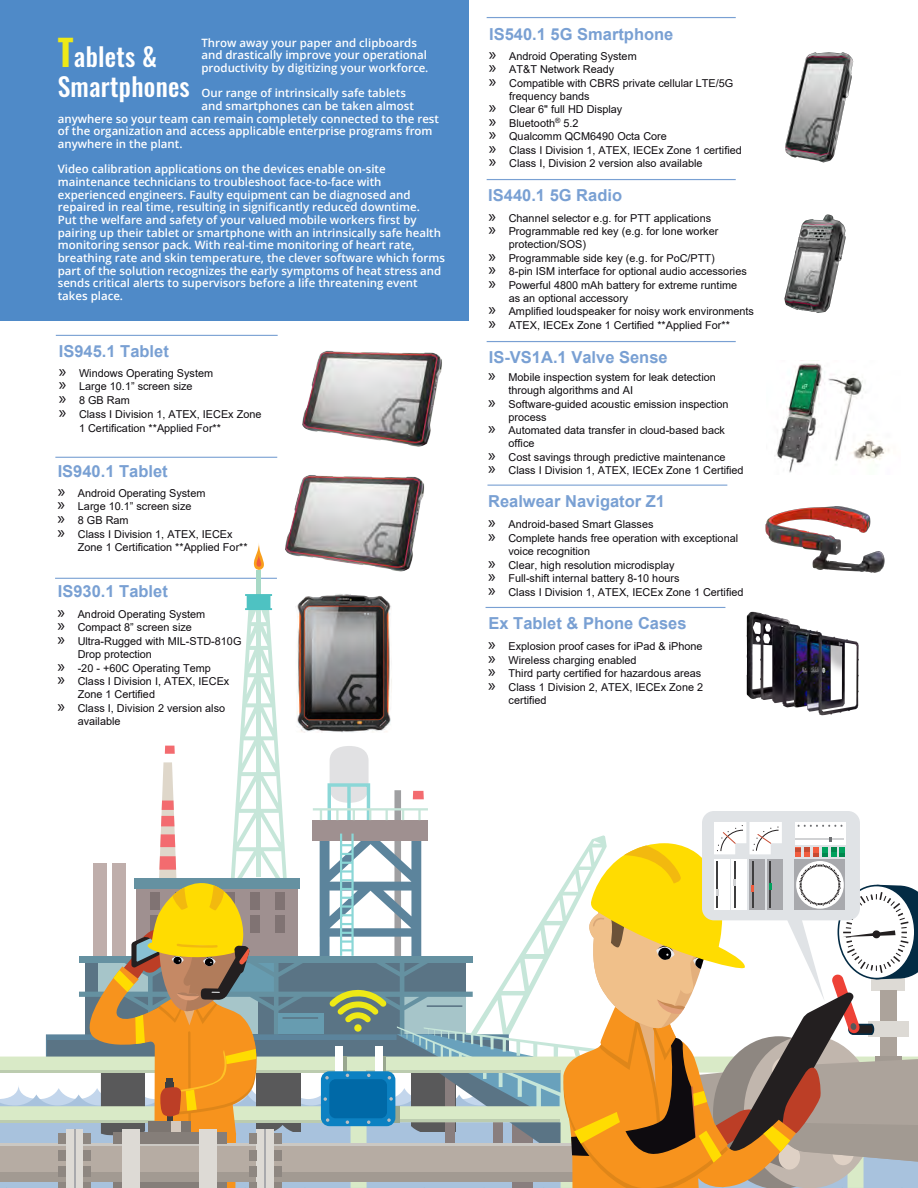
<style>
.page{position:relative;width:918px;height:1188px;background:#fff}
.page>*{position:absolute;margin:0;border:0;box-sizing:border-box;transform-origin:0 0}
.t1{font:500 25.5px "Oswald";letter-spacing:.01em;color:#fff}
.Product_Name{font:700 16.5px "Arial";color:#79a0d3}
.Product_Name-2{font:700 16.5px "Arial";color:#79a0d3}
.Category_text{font:600 11.55px/12.8px "Open Sans";color:#fff}
.t2{font:10.8px "Arial";color:#0e0b0f}
.t3{font:10.8px "Arial";color:#0e0b0f}
.s1{font-weight:600;font-size:36px;color:#eee916}
.s2{font-family:"Myriad Pro";font-size:18px}
.s3{font-style:inherit}
</style>
<div class="page">
<img style="left:252px;top:456px;width:173px;height:122px">
<hr style="left:55px;top:578px;width:222px;height:1px;background:#79a0d3">
<img style="left:774px;top:360px;width:116px;height:113px">
<div style="left:256px;top:570px;width:5px;height:307px;background:#a8d9c6"></div>
<hr style="left:56px;top:335px;width:222px;height:1px;background:#79a0d3">
<div style="left:0;top:0;width:469px;height:320px;background:#4f8ac8"></div>
<hr style="left:487px;top:485px;width:240px;height:1px;background:#79a0d3">
<svg style="left:0;top:594px;width:918px;height:594px"></svg>
<svg style="left:254px;top:543px;width:10px;height:27px"></svg>
<hr style="left:487px;top:179px;width:249px;height:1px;background:#79a0d3">
<img style="left:741px;top:609px;width:123px;height:109px">
<img style="left:723px;top:484px;width:195px;height:124px">
<img style="left:269px;top:334px;width:173px;height:144px">
<img style="left:784px;top:214px;width:62px;height:99px">
<img style="left:785px;top:52px;width:69px;height:111px">
<hr style="left:55px;top:457px;width:222px;height:1px;background:#79a0d3">
<hr style="left:487px;top:17px;width:249px;height:1px;background:#79a0d3">
<hr style="left:487px;top:341px;width:249px;height:1px;background:#79a0d3">
<p class="Category_text" style="left:201px;top:36px;width:229px">Throw away your paper and clipboards and drastically improve your operational productivity by digitizing your workforce.</p>
<p class="Category_text" style="left:201px;top:86px;width:206px">Our range of intrinsically safe tablets</p>
<p class="Category_text" style="left:201px;top:99px;width:214px">and smartphones can be taken almost</p>
<p class="Category_text" style="left:58px;top:112px;width:383px">anywhere so your team can remain completely connected to the rest</p>
<p class="Category_text" style="left:58px;top:124px;width:376px">of the organization and access applicable enterprise programs from</p>
<p class="Category_text" style="left:58px;top:137px;width:126px">anywhere in the plant.</p>
<p class="Category_text" style="left:58px;top:163px;width:364px">Video calibration applications on the devices enable on-site maintenance technicians to troubleshoot face-to-face with experienced engineers. Faulty equipment can be diagnosed and repaired in real time, resulting in significantly reduced downtime.</p>
<p class="Category_text" style="left:58px;top:213px;width:389px">Put the welfare and safety of your valued mobile workers first by pairing up their tablet or smartphone with an intrinsically safe health monitoring sensor pack. With real-time monitoring of heart rate, breathing rate and skin temperature, the clever software which forms part of the solution recognizes the early symptoms of heat stress and sends critical alerts to supervisors before a life threatening event takes place.</p>
<p class="t1" style="left:58px;top:44px;width:101px"><span class="s1">T</span>ablets &amp;</p>
<p class="t1" style="left:58px;top:74px;width:134px">Smartphones</p>
<p class="Product_Name-2" style="left:59px;top:339px;width:112px">IS945.1 Tablet</p>
<p class="t2" style="left:59px;top:365px;width:156px"><span class="s2">»</span> Windows Operating System</p>
<p class="t2" style="left:59px;top:379px;width:135px"><span class="s2">»</span> Large 10.1” screen size</p>
<p class="t2" style="left:59px;top:393px;width:73px"><span class="s2">»</span> 8 GB Ram</p>
<p class="t2" style="left:59px;top:407px;width:204px"><span class="s2">»</span> Class I Division 1, ATEX, IECEx Zone</p>
<p class="t2" style="left:79px;top:420px;width:144px">1 Certification **Applied For**</p>
<p class="Product_Name" style="left:58px;top:460px;width:112px">IS940.1 Tablet</p>
<p class="t2" style="left:58px;top:485px;width:149px"><span class="s2">»</span> <span class="s3">Android</span> Operating System</p>
<p class="t2" style="left:58px;top:499px;width:135px"><span class="s2">»</span> Large 10.1” screen size</p>
<p class="t2" style="left:58px;top:513px;width:73px"><span class="s2">»</span> 8 GB Ram</p>
<p class="t2" style="left:58px;top:527px;width:176px"><span class="s2">»</span> Class I Division 1, ATEX, IECEx</p>
<p class="t2" style="left:78px;top:540px;width:171px">Zone 1 Certification **Applied For**</p>
<p class="Product_Name-2" style="left:58px;top:580px;width:112px">IS930.1 Tablet</p>
<p class="t2" style="left:57px;top:607px;width:149px"><span class="s2">»</span> Android Operating System</p>
<p class="t2" style="left:57px;top:620px;width:136px"><span class="s2">»</span> Compact 8” screen size</p>
<p class="t2" style="left:57px;top:633px;width:186px"><span class="s2">»</span> Ultra-Rugged with MIL-STD-810G</p>
<p class="t2" style="left:78px;top:647px;width:76px">Drop protection</p>
<p class="t2" style="left:57px;top:660px;width:155px"><span class="s2">»</span> -20 - +60C Operating Temp</p>
<p class="t2" style="left:57px;top:674px;width:173px"><span class="s2">»</span> Class I Division I, ATEX, IECEx</p>
<p class="t2" style="left:78px;top:687px;width:79px">Zone 1 Certified</p>
<p class="t3" style="left:57px;top:701px;width:169px"><span class="s2">»</span> Class I, Division 2 version also</p>
<p class="t3" style="left:78px;top:714px;width:44px">available</p>
<p class="Product_Name-2" style="left:489px;top:23px;width:186px">IS5<span class="s3">4</span>0.1 <span class="s3">5G</span> Smartphone</p>
<p class="t2" style="left:489px;top:49px;width:149px"><span class="s2">»</span> Android Operating System</p>
<p class="t3" style="left:489px;top:62px;width:127px"><span class="s2">»</span> AT&amp;T Network Ready</p>
<p class="t3" style="left:489px;top:76px;width:246px"><span class="s2">»</span> Compatible with CBRS private cellular LTE/5G</p>
<p class="t3" style="left:509px;top:89px;width:82px">frequency bands</p>
<p class="t3" style="left:489px;top:102px;width:135px"><span class="s2">»</span> Clear 6" full HD Display</p>
<p class="t2" style="left:489px;top:116px;width:91px"><span class="s2">»</span> Bluetooth<sup>®</sup> 5.<span class="s3">2</span></p>
<p class="t3" style="left:489px;top:129px;width:179px"><span class="s2">»</span> Qualcomm QCM6490 Octa Core</p>
<p class="t2" style="left:489px;top:143px;width:254px"><span class="s2">»</span> Class I Division 1, ATEX, IECEx Zone 1 certified</p>
<p class="t2" style="left:489px;top:156px;width:215px"><span class="s2">»</span> Class I, Division 2 version also available</p>
<h2 class="Product_Name" style="left:488px;top:184px;width:135px"><span class="s3">I</span>S440.1 5G Radio</h2>
<p class="t3" style="left:488px;top:211px;width:224px"><span class="s2">»</span> Channel selector e.g. for PTT applications</p>
<p class="t3" style="left:488px;top:224px;width:231px"><span class="s2">»</span> Programmable red key (e.g. for lone worker</p>
<p class="t3" style="left:509px;top:237px;width:79px">protection/SOS)</p>
<p class="t3" style="left:488px;top:251px;width:228px"><span class="s2">»</span> Programmable side key (e.g. for PoC/PTT)</p>
<p class="t3" style="left:488px;top:264px;width:260px"><span class="s2">»</span> 8-pin ISM interface for optional audio accessories</p>
<p class="t3" style="left:488px;top:278px;width:250px"><span class="s2">»</span> Powerful 4800 mAh battery for extreme runtime</p>
<p class="t3" style="left:509px;top:291px;width:121px">as an optional accessory</p>
<p class="t3" style="left:488px;top:304px;width:267px"><span class="s2">»</span> Amplified loudspeaker for noisy work environments</p>
<p class="t2" style="left:488px;top:318px;width:243px"><span class="s2">»</span> ATEX, IECEx Zone 1 Certified <span class="s3">**Applied For**</span></p>
<h2 class="Product_Name" style="left:489px;top:346px;width:180px">IS-VS1A.1 Valve Sense</h2>
<p class="t3" style="left:488px;top:370px;width:229px"><span class="s2">»</span> Mobile inspection system for leak detection</p>
<p class="t3" style="left:509px;top:383px;width:126px">through algorithms and AI</p>
<p class="t3" style="left:488px;top:396px;width:242px"><span class="s2">»</span> Software-guided acoustic emission inspection</p>
<p class="t3" style="left:509px;top:409px;width:40px">process</p>
<p class="t3" style="left:488px;top:423px;width:238px"><span class="s2">»</span> Automated data transfer in cloud-based back</p>
<p class="t3" style="left:509px;top:436px;width:27px">office</p>
<p class="t3" style="left:488px;top:450px;width:239px"><span class="s2">»</span> Cost savings through predictive maintenance</p>
<p class="t2" style="left:488px;top:463px;width:257px"><span class="s2">»</span> Class I Division 1, ATEX, IECEx Zone 1 Certified</p>
<p class="Product_Name" style="left:488px;top:490px;width:178px">Realwear Navigator Z1</p>
<p class="t3" style="left:488px;top:517px;width:167px"><span class="s2">»</span> <span class="s3">Android</span>-based Smart Glasses</p>
<p class="t2" style="left:488px;top:530px;width:251px"><span class="s2">»</span> Complete hands free operation with exceptional</p>
<p class="t2" style="left:508px;top:544px;width:83px">voice recognition</p>
<p class="t3" style="left:488px;top:557px;width:188px"><span class="s2">»</span> Clear, high resolution microdisplay</p>
<p class="t2" style="left:488px;top:571px;width:193px"><span class="s2">»</span> Full-shift internal battery 8-10 hours</p>
<p class="t2" style="left:488px;top:584px;width:257px"><span class="s2">»</span> Class I Division 1, ATEX, IECEx Zone 1 Certified</p>
<p class="Product_Name-2" style="left:489px;top:611px;width:200px">Ex Tablet &amp; Phone Cases</p>
<p class="t2" style="left:488px;top:639px;width:216px"><span class="s2">»</span> Explosion proof cases for iPad &amp; iPhone</p>
<p class="t2" style="left:488px;top:652px;width:150px"><span class="s2">»</span> Wireless charging enabled</p>
<p class="t2" style="left:488px;top:666px;width:215px"><span class="s2">»</span> Third party certified for hazardous areas</p>
<p class="t2" style="left:488px;top:679px;width:216px"><span class="s2">»</span> Class 1 Division 2, ATEX, IECEx Zone 2</p>
<p class="t2" style="left:509px;top:693px;width:40px">certified</p>
</div>
